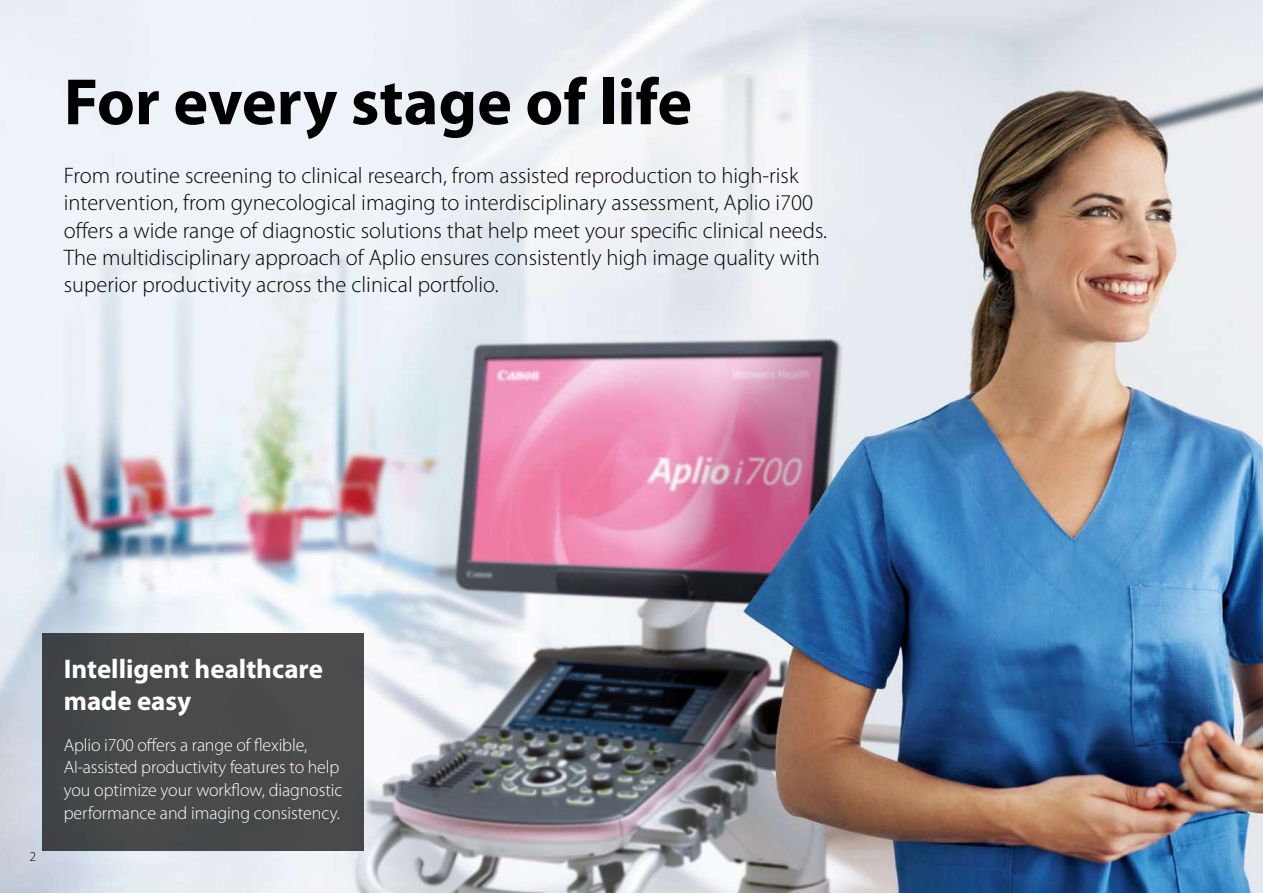
<style>
.page{position:relative;width:1263px;height:893px;background:#fff}
.page>*{position:absolute;margin:0;border:0;box-sizing:border-box;transform-origin:0 0}
.t1{font:700 66px "Myriad Pro";color:#000}
.t2{font:700 27px/31.8px "Myriad Pro";color:#fff}
.t3{font:300 22.5px/27.3px "Myriad Pro";color:#000}
.t4{font:300 18px/22.6px "Myriad Pro";letter-spacing:-.01em;color:#fff}
.t5{font:300 13.5px "Myriad Pro";color:#000}
</style>
<div class="page">
<img style="left:0;top:0;width:1263px;height:893px">
<div style="left:43px;top:633px;width:321px;height:217px;background:#494b4b"></div>
<div style="left:43px;top:147px;width:802px;height:169px;background:linear-gradient(to right,#edf3f9,#eceef2)"></div>
<h1 class="t1" style="left:64px;top:59px;width:630px">For every stage of life</h1>
<p class="t3" style="left:64px;top:162px;width:765px">From routine screening to clinical research, from assisted reproduction to high-risk intervention, from gynecological imaging to interdisciplinary assessment, Aplio i700 offers a wide range of diagnostic solutions that help meet your specific clinical needs.<br>The multidisciplinary approach of Aplio ensures consistently high image quality with superior productivity across the clinical portfolio.</p>
<p class="t5" style="left:29px;top:849px;width:8px">2</p>
<p class="t2" style="left:64px;top:652px;width:261px">Intelligent healthcare made easy</p>
<p class="t4" style="left:64px;top:734px;width:280px">Aplio i700 offers a range of flexible, AI-assisted productivity features to help you optimize your workflow, diagnostic performance and imaging consistency.</p>
</div>
